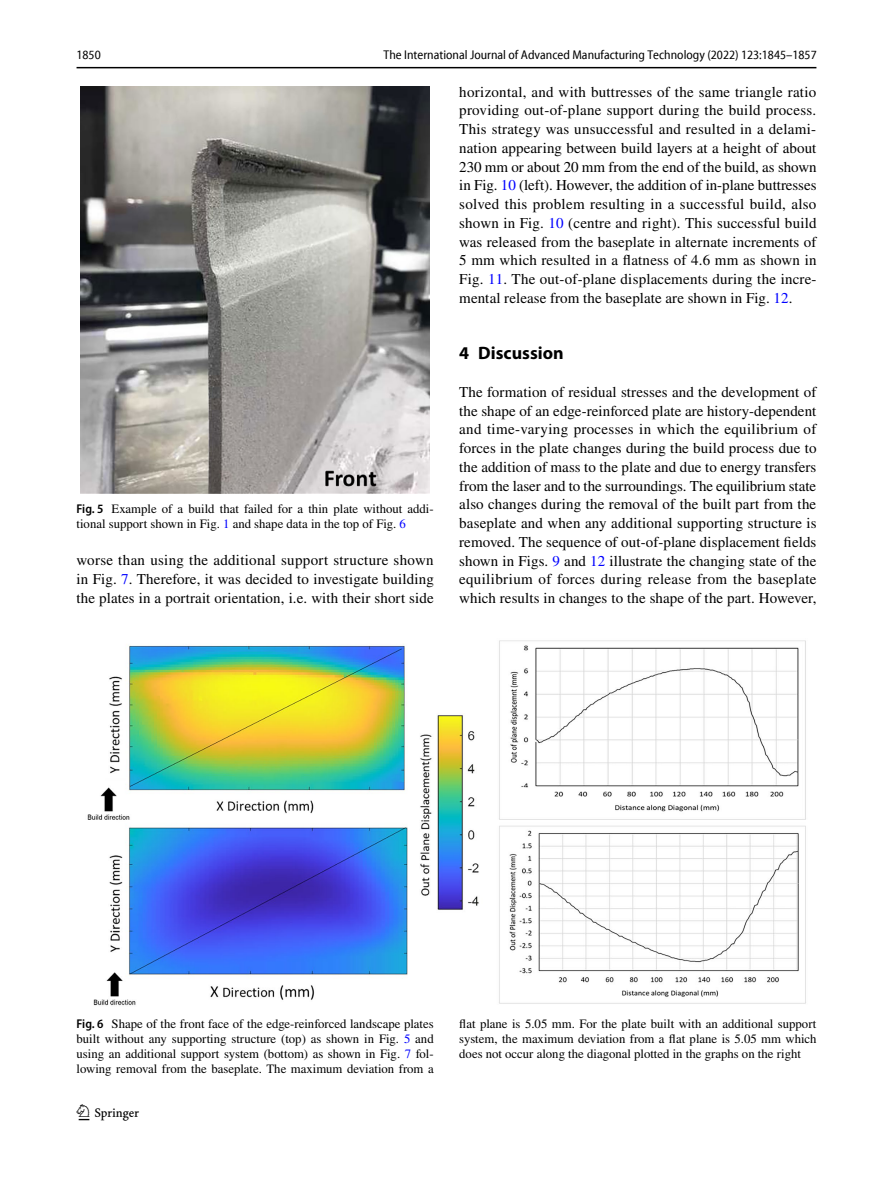
<style>
.page{position:relative;width:893px;height:1187px;background:#fff}
.page>*{position:absolute;margin:0;border:0;box-sizing:border-box;transform-origin:0 0}
.t1{font:22.5px "Springnew Regular 2";color:#000}
.t2{font:700 18px "Myriad Pro";color:#000}
.t3{font:15px/18.8px "STIX";letter-spacing:.005em;color:#000;text-align:justify}
.t4{font:12.75px/15px "STIX";color:#000;text-align:justify}
.t5{font:semi-condensed 12.75px "Myriad Pro Unic";color:#000}
.s1{font-family:"Myriad Pro";font-weight:600;font-stretch:semi-condensed}
.s2{color:#00f}
</style>
<div class="page">
<hr style="left:77px;top:67px;width:739px;height:1px;background:#000">
<img style="left:81px;top:87px;width:349px;height:406px">
<img style="left:87px;top:640px;width:719px;height:366px">
<p class="t5" style="left:77px;top:50px;width:26px">1850</p>
<p class="t5" style="left:384px;top:50px;width:435px">The International Journal of Advanced Manufacturing Technology (2022) 123:1845–1857</p>
<p class="t4" style="left:77px;top:501px;width:359px"><span class="s1">Fig. 5</span> Example of a build that failed for a thin plate without addi&shy;tional support shown in Fig. <span class="s2">1</span> and shape data in the top of Fig. <span class="s2">6</span></p>
<p class="t3" style="left:77px;top:552px;width:359px">worse than using the additional support structure shown in Fig. <span class="s2">7</span>. Therefore, it was decided to investigate building the plates in a portrait orientation, i.e. with their short side</p>
<p class="t3" style="left:459px;top:83px;width:359px">horizontal, and with buttresses of the same triangle ratio providing out-of-plane support during the build process.<br>This strategy was unsuccessful and resulted in a delami&shy;nation appearing between build layers at a height of about 230 mm or about 20 mm from the end of the build, as shown in Fig. <span class="s2">10</span> (left). However, the addition of in-plane buttresses solved this problem resulting in a successful build, also shown in Fig. <span class="s2">10</span> (centre and right). This successful build was released from the baseplate in alternate increments of 5 mm which resulted in a flatness of 4.6 mm as shown in Fig. <span class="s2">11</span>. The out-of-plane displacements during the incre&shy;mental release from the baseplate are shown in Fig. <span class="s2">12</span>.</p>
<p class="t2" style="left:459px;top:341px;width:106px">4 Discussion</p>
<p class="t3" style="left:459px;top:383px;width:359px">The formation of residual stresses and the development of the shape of an edge-reinforced plate are history-dependent and time-varying processes in which the equilibrium of forces in the plate changes during the build process due to the addition of mass to the plate and due to energy transfers from the laser and to the surroundings. The equilibrium state also changes during the removal of the built part from the baseplate and when any additional supporting structure is removed. The sequence of out-of-plane displacement fields shown in Figs. <span class="s2">9</span> and <span class="s2">12</span> illustrate the changing state of the equilibrium of forces during release from the baseplate which results in changes to the shape of the part. However,</p>
<p class="t4" style="left:77px;top:1016px;width:359px"><span class="s1">Fig. 6</span> Shape of the front face of the edge-reinforced landscape plates built without any supporting structure (top) as shown in Fig. <span class="s2">5</span> and using an additional support system (bottom) as shown in Fig. <span class="s2">7</span> fol&shy;lowing removal from the baseplate. The maximum deviation from a</p>
<p class="t4" style="left:459px;top:1016px;width:359px">flat plane is 5.05 mm. For the plate built with an additional support system, the maximum deviation from a flat plane is 5.05 mm which does not occur along the diagonal plotted in the graphs on the right</p>
<h1 class="t1" style="left:79px;top:1104px;width:62px">1 3</h1>
</div>
